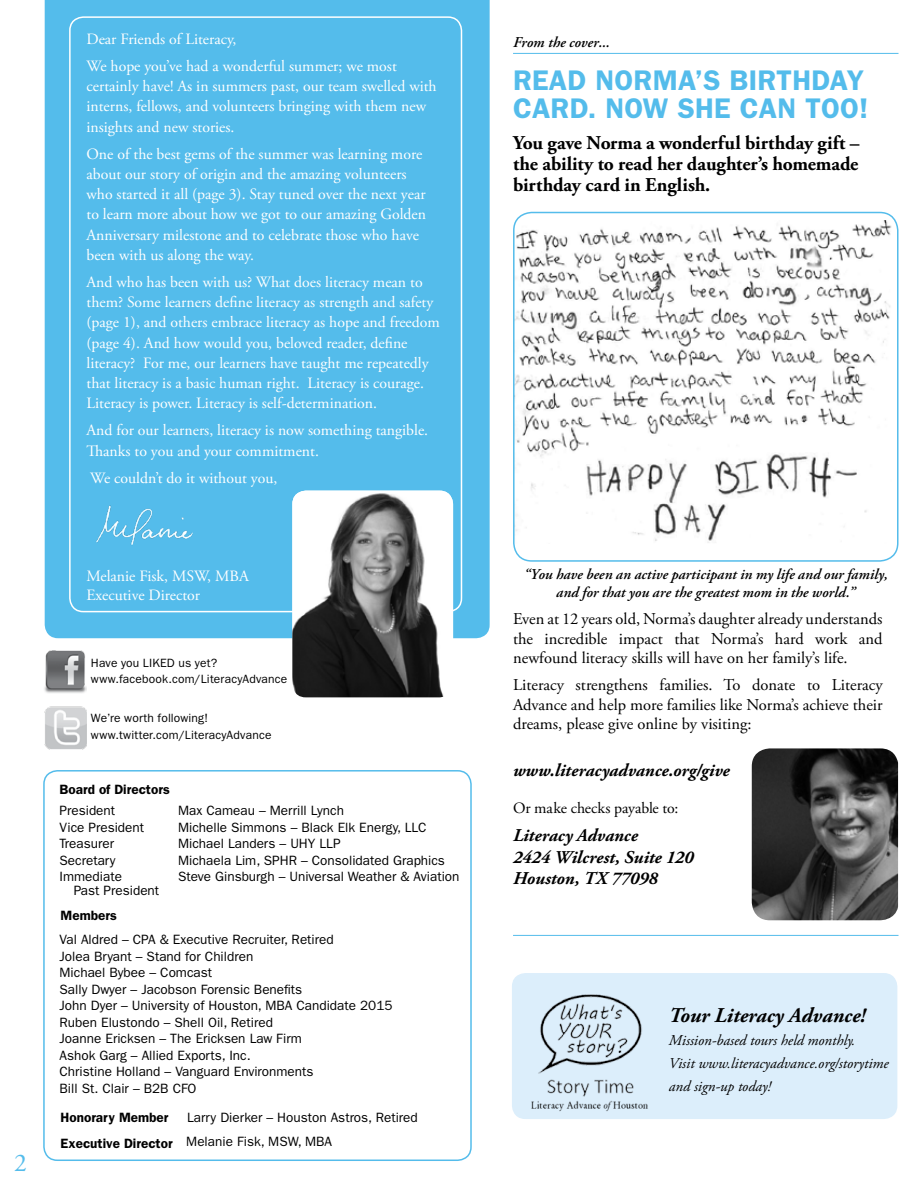
<style>
.page{position:relative;width:918px;height:1188px;background:#fff}
.page>*{position:absolute;margin:0;border:0;box-sizing:border-box;transform-origin:0 0}
.t1{font:600 28.5px/28.5px "ITC Franklin Gothic Std";letter-spacing:.01em;color:#54bceb}
.t2{font:25.5px "Adobe Garamond Pro";color:#54bceb}
.t3{font:italic 700 21px "Adobe Garamond Pro";color:#000}
.t4{font:700 19.5px/21px "Adobe Garamond Pro";letter-spacing:-.005em;color:#000;text-align:justify}
.t5{font:italic 700 18px/21.8px "Adobe Garamond Pro";color:#000}
.t6{font:16.5px/19.5px "Adobe Garamond Pro";color:#000;text-align:justify}
.t7{font:15.75px/20.2px "Adobe Garamond Pro";color:#fff}
.t8{font:15.75px "Adobe Garamond Pro";letter-spacing:-.005em;color:#000}
.t9{font:italic 600 15px/18px "Adobe Garamond Pro";color:#000;text-align:center}
.t10{font:italic 15px/23.2px "Adobe Garamond Pro";color:#000}
.t11{font:13.5px/16.5px "ITC Franklin Gothic Std";color:#000}
.t12{font:600 13.5px "ITC Franklin Gothic Std";color:#000}
.t13{font:12px/16.5px "ITC Franklin Gothic Std";letter-spacing:.015em;color:#000}
</style>
<div class="page">
<div style="left:45px;top:0;width:445px;height:638px;background:#54bceb"></div>
<div style="left:69px;top:16px;width:393px;height:596px;border:2px solid #fff;border-radius:14px"></div>
<div style="left:43px;top:770px;width:429px;height:391px;border:2px solid #54bceb;border-radius:14px"></div>
<img style="left:292px;top:491px;width:161px;height:206px">
<img style="left:94px;top:503px;width:102px;height:43px">
<img style="left:44px;top:651px;width:43px;height:42px">
<img style="left:45px;top:707px;width:42px;height:42px">
<div style="left:512px;top:973px;width:385px;height:146px;background:#dceefb;border-radius:14px"></div>
<img style="left:514px;top:220px;width:382px;height:323px">
<div style="left:513px;top:212px;width:386px;height:350px;border:2px solid #54bceb;border-radius:18px"></div>
<img style="left:752px;top:748px;width:146px;height:172px">
<hr style="left:513px;top:53px;width:386px;height:1px;background:#54bceb">
<hr style="left:513px;top:935px;width:386px;height:1px;background:#54bceb">
<img style="left:531px;top:994px;width:117px;height:118px">
<h2 class="t2" style="left:14px;top:1147px;width:14px">2</h2>
<p class="t7" style="left:87px;top:26px;width:312px;line-height:27px">Dear Friends of Literacy,<br>We hope you’ve had a wonderful summer; we most</p>
<p class="t7" style="left:87px;top:77px;width:352px">certainly have! As in summers past, our team swelled with interns, fellows, and volunteers bringing with them new insights and new stories.</p>
<p class="t7" style="left:87px;top:144px;width:341px">One of the best gems of the summer was learning more about our story of origin and the amazing volunteers who started it all (page 3). Stay tuned over the next year to learn more about how we got to our amazing Golden Anniversary milestone and to celebrate those who have been with us along the way.</p>
<p class="t7" style="left:87px;top:272px;width:355px">And who has been with us? What does literacy mean to them? Some learners define literacy as strength and safety (page 1), and others embrace literacy as hope and freedom (page 4). And how would you, beloved reader, define literacy? For me, our learners have taught me repeatedly that literacy is a basic human right. Literacy is courage.<br>Literacy is power. Literacy is self-determination.</p>
<p class="t7" style="left:87px;top:421px;width:343px">And for our learners, literacy is now something tangible.<br>Thanks to you and your commitment.</p>
<p class="t7" style="left:90px;top:468px;width:189px">We couldn’t do it without you,</p>
<p class="t7" style="left:87px;top:567px;width:164px;line-height:18.8px">Melanie Fisk, MSW, MBA<br>Executive Director</p>
<p class="t13" style="left:91px;top:654px;width:198px">Have you LIKED us yet? www.facebook.com/LiteracyAdvance</p>
<p class="t13" style="left:91px;top:710px;width:182px">We’re worth following! www.twitter.com/LiteracyAdvance</p>
<p class="t12" style="left:60px;top:781px;width:112px">Board of Directors</p>
<p class="t11" style="left:60px;top:803px;width:57px">President</p>
<p class="t11" style="left:178px;top:803px;width:167px">Max Cameau – Merrill Lynch</p>
<p class="t11" style="left:60px;top:819px;width:86px">Vice President</p>
<p class="t11" style="left:178px;top:819px;width:250px">Michelle Simmons – Black Elk Energy, LLC</p>
<p class="t11" style="left:60px;top:836px;width:56px">Treasurer</p>
<p class="t11" style="left:178px;top:836px;width:164px">Michael Landers – UHY LLP</p>
<p class="t11" style="left:60px;top:852px;width:58px">Secretary</p>
<p class="t11" style="left:178px;top:852px;width:268px">Michaela Lim, SPHR – Consolidated Graphics</p>
<p class="t11" style="left:60px;top:869px;width:64px">Immediate</p>
<p class="t11" style="left:178px;top:869px;width:283px">Steve Ginsburgh – Universal Weather &amp; Aviation</p>
<p class="t11" style="left:74px;top:882px;width:87px">Past President</p>
<p class="t12" style="left:61px;top:907px;width:58px">Members</p>
<p class="t11" style="left:60px;top:932px;width:334px">Val Aldred – CPA &amp; Executive Recruiter, Retired<br>Jolea Bryant – Stand for Children<br>Michael Bybee – Comcast<br>Sally Dwyer – Jacobson Forensic Benefits<br>John Dyer – University of Houston, MBA Candidate 2015<br>Ruben Elustondo – Shell Oil, Retired<br>Joanne Ericksen – The Ericksen Law Firm<br>Ashok Garg – Allied Exports, Inc.<br>Christine Holland – Vanguard Environments<br>Bill St. Clair – B2B CFO</p>
<p class="t12" style="left:61px;top:1109px;width:109px">Honorary Member</p>
<p class="t11" style="left:187px;top:1109px;width:232px">Larry Dierker – Houston Astros, Retired</p>
<p class="t12" style="left:61px;top:1135px;width:114px">Executive Director</p>
<p class="t11" style="left:186px;top:1134px;width:147px">Melanie Fisk, MSW, MBA</p>
<p class="t9" style="left:513px;top:33px;width:98px">From the cover...</p>
<h1 class="t1" style="left:513px;top:66px;width:357px">read norma’s birthday card. now she can too!</h1>
<p class="t4" style="left:513px;top:133px;width:348px">You gave Norma a wonderful birthday gift – the ability to read her daughter’s homemade birthday card in English.</p>
<p class="t9" style="left:524px;top:566px;width:366px">“You have been an active participant in my life and our family, and for that you are the greatest mom in the world.”</p>
<p class="t6" style="left:513px;top:610px;width:371px">Even at 12 years old, Norma’s daughter already understands the incredible impact that Norma’s hard work and newfound literacy skills will have on her family’s life.</p>
<p class="t6" style="left:513px;top:676px;width:371px">Literacy strengthens families. To donate to Literacy Advance and help more families like Norma’s achieve their dreams, please give online by visiting:</p>
<p class="t5" style="left:513px;top:759px;width:218px">www.literacyadvance.org/give</p>
<p class="t8" style="left:513px;top:799px;width:167px">Or make checks payable to:</p>
<p class="t5" style="left:513px;top:825px;width:182px">Literacy Advance<br>2424 Wilcrest, Suite 120<br>Houston, TX 77098</p>
<h3 class="t3" style="left:669px;top:1003px;width:198px">Tour Literacy Advance!</h3>
<p class="t10" style="left:669px;top:1029px;width:221px">Mission-based tours held monthly.<br>Visit www.literacyadvance.org/storytime and sign-up today!</p>
</div>
